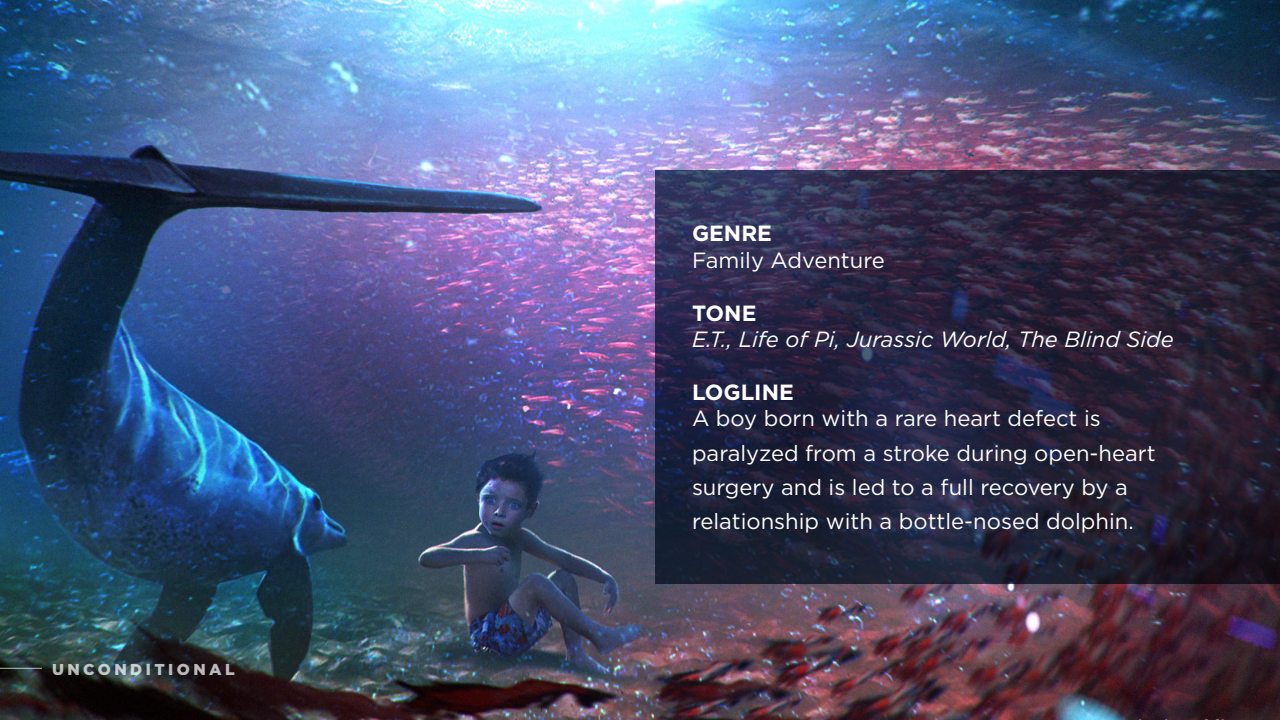
<style>
.page{position:relative;width:1280px;height:720px;background:#fff}
.page>*{position:absolute;margin:0;border:0;box-sizing:border-box;transform-origin:0 0}
.t1{font:22px/34.4px "Gotham";color:#fff}
.t2{font:italic 22px "Gotham";color:#fff}
.t3{font:700 22px "Gotham";color:#fff}
.t4{font:900 15.8px "Gotham";letter-spacing:.22em;color:#fff}
</style>
<div class="page">
<img style="left:0;top:0;width:1280px;height:720px">
<svg style="left:655px;top:170px;width:625px;height:413px"></svg>
<hr style="left:0;top:668px;width:42px;height:1px;background:#fff">
<p class="t4" style="left:52px;top:658px;width:185px">UNCONDITIONAL</p>
<p class="t3" style="left:692px;top:219px;width:82px">GENRE</p>
<p class="t1" style="left:692px;top:242px;width:194px">Family Adventure</p>
<p class="t3" style="left:692px;top:298px;width:66px">TONE</p>
<p class="t2" style="left:692px;top:325px;width:483px">E.T., Life of Pi, Jurassic World, The Blind Side</p>
<p class="t3" style="left:692px;top:377px;width:103px">LOGLINE</p>
<p class="t1" style="left:692px;top:401px;width:465px">A boy born with a rare heart defect is paralyzed from a stroke during open-heart surgery and is led to a full recovery by a relationship with a bottle-nosed dolphin.</p>
</div>
